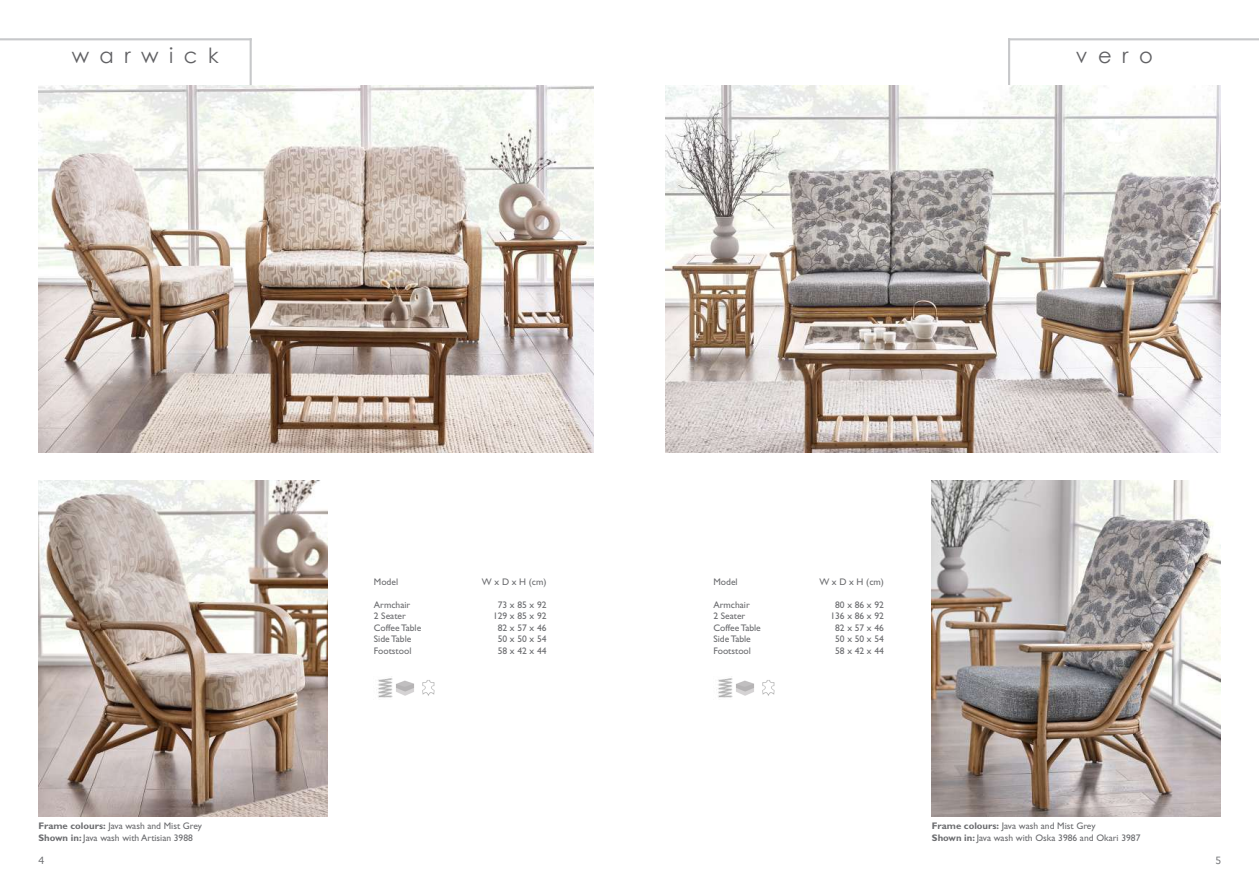
<style>
.page{position:relative;width:1259px;height:893px;background:#fff}
.page>*{position:absolute;margin:0;border:0;box-sizing:border-box;transform-origin:0 0}
.t1{font:21px "Century Gothic";letter-spacing:.5em;color:#616164}
.t2{font:9.6px/11.4px "Gill Sans Std";color:#6c6d70}
.t3{font:9.6px "Thonburi";color:#6c6d70}
.s1{font-weight:700}
</style>
<div class="page">
<img style="left:931px;top:480px;width:289px;height:336px">
<img style="left:38px;top:480px;width:289px;height:336px">
<img style="left:378px;top:678px;width:15px;height:20px">
<img style="left:396px;top:680px;width:18px;height:16px">
<img style="left:422px;top:680px;width:13px;height:16px">
<img style="left:718px;top:678px;width:15px;height:20px">
<img style="left:736px;top:680px;width:39px;height:16px">
<hr style="left:0;top:38px;width:252px;height:2px;background:#c7c8ca">
<hr style="left:250px;top:38px;width:2px;height:56px;background:#c7c8ca">
<img style="left:38px;top:85px;width:555px;height:367px">
<hr style="left:1008px;top:38px;width:251px;height:2px;background:#c7c8ca">
<hr style="left:1008px;top:38px;width:2px;height:56px;background:#c7c8ca">
<img style="left:665px;top:85px;width:555px;height:367px">
<h1 class="t1" style="left:72px;top:43px;width:148px">warwick</h1>
<h1 class="t1" style="left:1076px;top:43px;width:78px">vero</h1>
<p class="t2" style="left:374px;top:576px;width:26px">Model</p>
<p class="t2" style="left:374px;top:599px;width:49px">Armchair<br>2 Seater<br>Coffee Table<br>Side Table<br>Footstool</p>
<p class="t2" style="left:482px;top:576px;width:66px">W x D x H (cm)</p>
<p class="t2" style="left:493px;top:599px;width:55px;text-align:center">73 x 85 x 92<br>129 x 85 x 92<br>82 x 57 x 46<br>50 x 50 x 54<br>58 x 42 x 44</p>
<p class="t2" style="left:713px;top:576px;width:26px">Model</p>
<p class="t2" style="left:713px;top:599px;width:49px">Armchair<br>2 Seater<br>Coffee Table<br>Side Table<br>Footstool</p>
<p class="t2" style="left:819px;top:576px;width:66px">W x D x H (cm)</p>
<p class="t2" style="left:830px;top:599px;width:55px;text-align:center">80 x 86 x 92<br>136 x 86 x 92<br>82 x 57 x 46<br>50 x 50 x 54<br>58 x 42 x 44</p>
<p class="t2" style="left:38px;top:820px;width:165px"><span class="s1">Frame colours:</span> Java wash and Mist Grey<br><span class="s1">Shown in:</span> Java wash with Artisian 3988</p>
<p class="t2" style="left:932px;top:820px;width:210px"><span class="s1">Frame colours:</span> Java wash and Mist Grey<br><span class="s1">Shown in:</span> Java wash with Oska 3986 and Okari 3987</p>
<p class="t3" style="left:38px;top:855px;width:8px">4</p>
<p class="t3" style="left:1215px;top:855px;width:8px">5</p>
</div>
